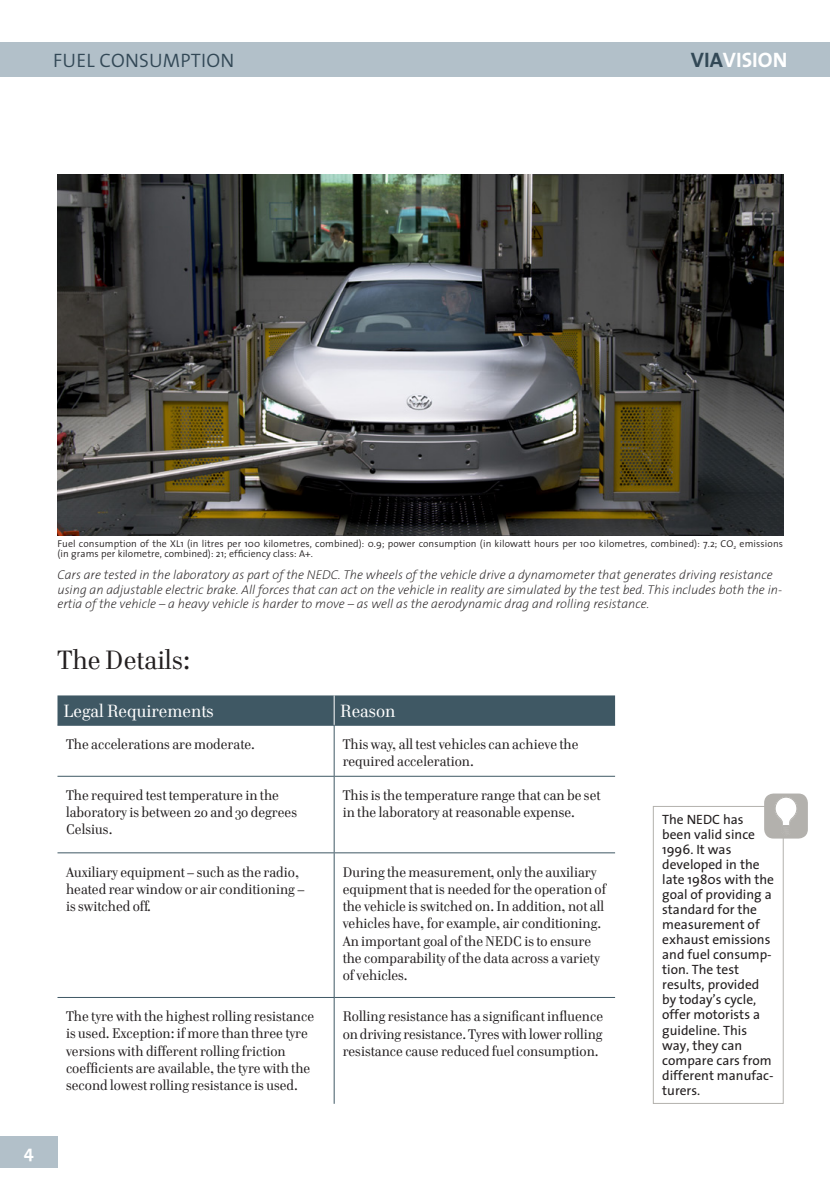
<style>
.page{position:relative;width:830px;height:1191px;background:#fff}
.page>*{position:absolute;margin:0;border:0;box-sizing:border-box;transform-origin:0 0}
.t1{font:27px "Cellini";color:#231f20}
.t2{font:700 21px "The Sans";color:#fff}
.t3{font:300 19.5px "The Sans";letter-spacing:.01em;color:#324856}
.t4{font:18px "Cellini";color:#fff}
.t5{font:700 18px "The Sans";color:#fff}
.t6{font:14.25px/17.2px "Cellini";color:#231f20}
.t7{font:13.5px/15px "The Sans";color:#231f20}
.t8{font:italic 200 12.75px/14.2px "The Sans";color:#231f20}
.t9{font:300 9.9px/10.5px "The Sans";letter-spacing:.01em;color:#231f20}
.s1{color:#324856}
</style>
<div class="page">
<div style="left:0;top:43px;width:829px;height:34px;background:#b2c0c9"></div>
<div style="left:0;top:1135px;width:57px;height:32px;background:#b2c0c9"></div>
<div style="left:652px;top:806px;width:131px;height:297px;border:1px solid #b3b1ad"></div>
<div style="left:763px;top:793px;width:44px;height:45px;background:#b3b1ad;border-radius:9px"></div>
<svg style="left:775px;top:797px;width:22px;height:28px"></svg>
<img style="left:57px;top:174px;width:725px;height:362px">
<div style="left:57px;top:695px;width:557px;height:30px;background:#3f5864"></div>
<hr style="left:57px;top:725px;width:277px;height:1px;background:#3f5864">
<hr style="left:334px;top:725px;width:280px;height:1px;background:#3f5864">
<hr style="left:333px;top:725px;width:1px;height:51px;background:#3f5864">
<hr style="left:57px;top:776px;width:277px;height:1px;background:#3f5864">
<hr style="left:334px;top:776px;width:280px;height:1px;background:#3f5864">
<hr style="left:333px;top:776px;width:1px;height:76px;background:#3f5864">
<hr style="left:57px;top:852px;width:277px;height:1px;background:#3f5864">
<hr style="left:334px;top:852px;width:280px;height:1px;background:#3f5864">
<hr style="left:333px;top:853px;width:1px;height:144px;background:#3f5864">
<hr style="left:57px;top:997px;width:277px;height:1px;background:#3f5864">
<hr style="left:334px;top:997px;width:280px;height:1px;background:#3f5864">
<hr style="left:333px;top:997px;width:1px;height:106px;background:#3f5864">
<hr style="left:333px;top:695px;width:1px;height:30px;background:#fff">
<h3 class="t3" style="left:53px;top:48px;width:182px">FUEL CONSUMPTION</h3>
<h2 class="t2" style="left:690px;top:47px;width:98px"><span class="s1">VIA</span>VISION</h2>
<p class="t5" style="left:24px;top:1139px;width:11px">4</p>
<p class="t9" style="left:57px;top:538px;width:726px">Fuel consumption of the XL1 (in litres per 100 kilometres, combined): 0.9; power consumption (in kilowatt hours per 100 kilometres, combined): 7.2; CO<sub>2</sub> emissions (in grams per kilometre, combined): 21; efficiency class: A+.</p>
<p class="t8" style="left:57px;top:568px;width:726px">Cars are tested in the laboratory as part of the NEDC. The wheels of the vehicle drive a dynamometer that generates driving resistance using an adjustable electric brake. All forces that can act on the vehicle in reality are simulated by the test bed. This includes both the in&shy;ertia of the vehicle – a heavy vehicle is harder to move – as well as the aerodynamic drag and rolling resistance.</p>
<h1 class="t1" style="left:57px;top:644px;width:134px">The Details:</h1>
<p class="t4" style="left:63px;top:700px;width:152px">Legal Requirements</p>
<p class="t4" style="left:340px;top:700px;width:57px">Reason</p>
<p class="t6" style="left:66px;top:735px;width:190px">The accelerations are moderate.</p>
<p class="t6" style="left:342px;top:735px;width:237px">This way, all test vehicles can achieve the required acceleration.</p>
<p class="t6" style="left:66px;top:786px;width:232px">The required test temperature in the laboratory is between 2o and 3o degrees<br>Celsius.</p>
<p class="t6" style="left:342px;top:786px;width:259px">This is the temperature range that can be set in the laboratory at reasonable expense.</p>
<p class="t6" style="left:66px;top:863px;width:240px">Auxiliary equipment – such as the radio, heated rear window or air conditioning – is switched off.</p>
<p class="t6" style="left:342px;top:863px;width:265px">During the measurement, only the auxiliary equipment that is needed for the operation of the vehicle is switched on. In addition, not all vehicles have, for example, air conditioning.<br>An important goal of the NEDC is to ensure the comparability of the data across a variety of vehicles.</p>
<p class="t6" style="left:66px;top:1007px;width:249px">The tyre with the highest rolling resistance is used. Exception: if more than three tyre versions with different rolling friction coefficients are available, the tyre with the second lowest rolling resistance is used.</p>
<p class="t6" style="left:342px;top:1007px;width:262px;text-align:justify">Rolling resistance has a significant influence on driving resistance. Tyres with lower rolling resistance cause reduced fuel consumption.</p>
<p class="t7" style="left:662px;top:812px;width:113px">The NEDC has been valid since<br>1996. It was developed in the late 1980s with the goal of providing a standard for the measurement of exhaust emissions and fuel consump&shy;tion. The test results, provided by today’s cycle, offer motorists a guideline. This way, they can compare cars from different manufac&shy;turers.</p>
</div>
